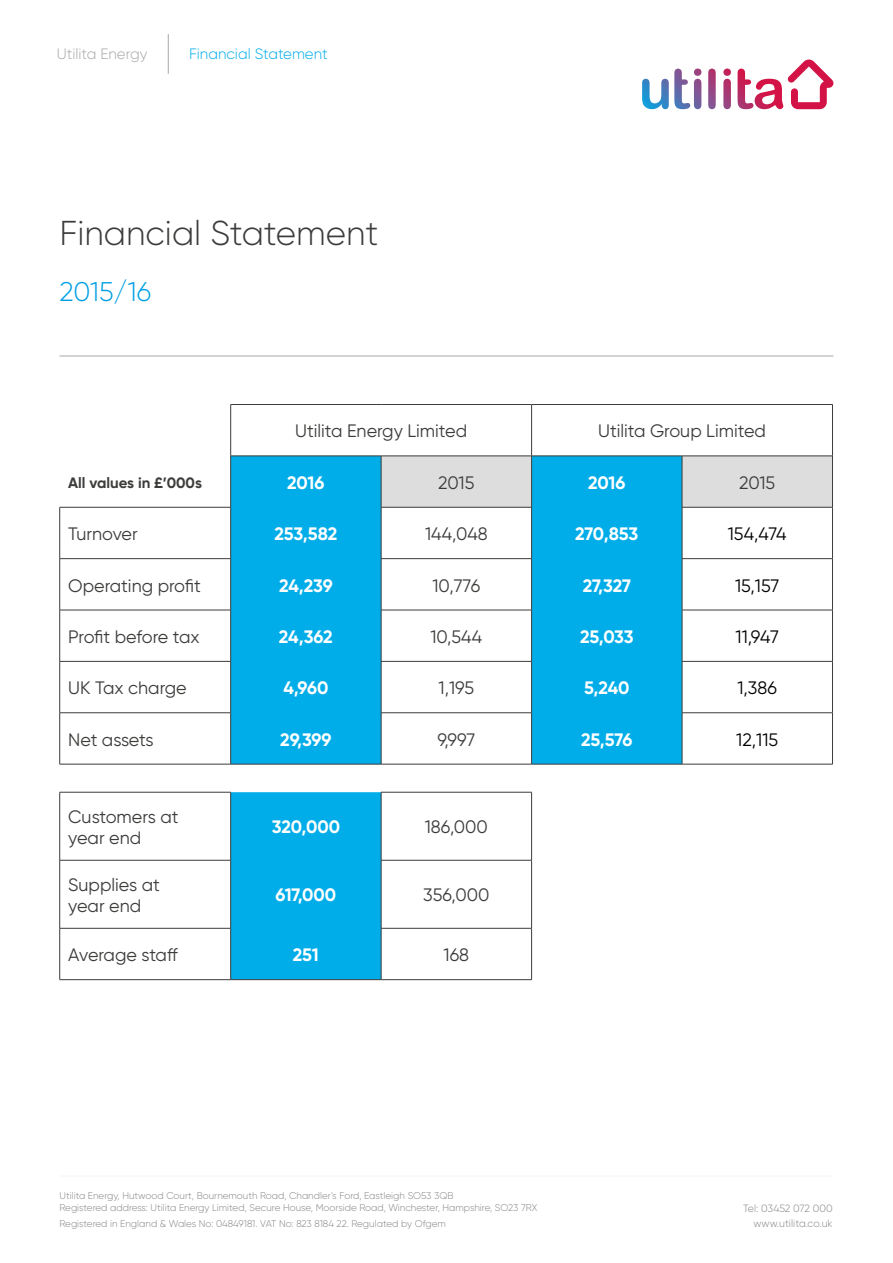
<style>
.page{position:relative;width:893px;height:1263px;background:#fff}
.page>*{position:absolute;margin:0;border:0;box-sizing:border-box;transform-origin:0 0}
.t1{font:300 34.5px "Gilroy";color:#3c3c3b}
.t2{font:300 27px "Gilroy";letter-spacing:-.005em;color:#009fe3}
.t3{font:18px/21.6px "Gilroy";color:#3c3c3b}
.t4{font:700 18px "Gilroy";letter-spacing:-.01em;color:#fff}
.t5{font:18px "Gilroy";color:#000}
.t6{font:18px "Gilroy";letter-spacing:-.02em;color:#3c3c3b}
.t7{font:300 15px "Gilroy";color:#00ade9}
.t8{font:700 15px "Gilroy";color:#3c3c3b}
.t9{font:300 15px "Gilroy";color:#a8a8a7}
.t10{font:300 10.5px/15px "Gilroy";color:#878787;text-align:right}
.t11{font:300 9.75px/12px "Gilroy";color:#878787}
</style>
<div class="page">
<svg style="left:674px;top:60px;width:159px;height:49px"></svg>
<hr style="left:168px;top:34px;width:1px;height:40px;background:#a8a8a7">
<hr style="left:60px;top:356px;width:773px;height:1px;background:#a8a8a7">
<svg style="left:231px;top:457px;width:451px;height:307px;fill:#00ade9"></svg>
<svg style="left:382px;top:457px;width:450px;height:50px;background:#92cce0"></svg>
<hr style="left:531px;top:405px;width:1px;height:51px;background:#3c3c3b">
<hr style="left:832px;top:456px;width:1px;height:51px;background:#3c3c3b">
<hr style="left:60px;top:507px;width:171px;height:1px;background:#3c3c3b">
<hr style="left:59px;top:507px;width:1px;height:51px;background:#3c3c3b">
<hr style="left:381px;top:507px;width:151px;height:1px;background:#3c3c3b">
<hr style="left:682px;top:507px;width:151px;height:1px;background:#3c3c3b">
<hr style="left:832px;top:507px;width:1px;height:51px;background:#3c3c3b">
<hr style="left:60px;top:558px;width:171px;height:1px;background:#3c3c3b">
<hr style="left:59px;top:559px;width:1px;height:51px;background:#3c3c3b">
<hr style="left:381px;top:558px;width:151px;height:1px;background:#3c3c3b">
<hr style="left:682px;top:558px;width:151px;height:1px;background:#3c3c3b">
<hr style="left:832px;top:559px;width:1px;height:51px;background:#3c3c3b">
<hr style="left:60px;top:610px;width:171px;height:1px;background:#3c3c3b">
<hr style="left:59px;top:610px;width:1px;height:51px;background:#3c3c3b">
<hr style="left:381px;top:610px;width:151px;height:1px;background:#3c3c3b">
<hr style="left:682px;top:610px;width:151px;height:1px;background:#3c3c3b">
<hr style="left:832px;top:610px;width:1px;height:51px;background:#3c3c3b">
<hr style="left:60px;top:661px;width:171px;height:1px;background:#3c3c3b">
<hr style="left:59px;top:661px;width:1px;height:51px;background:#3c3c3b">
<hr style="left:381px;top:661px;width:151px;height:1px;background:#3c3c3b">
<hr style="left:682px;top:661px;width:151px;height:1px;background:#3c3c3b">
<hr style="left:832px;top:661px;width:1px;height:51px;background:#3c3c3b">
<hr style="left:60px;top:712px;width:171px;height:1px;background:#3c3c3b">
<hr style="left:59px;top:713px;width:1px;height:51px;background:#3c3c3b">
<hr style="left:381px;top:712px;width:151px;height:1px;background:#3c3c3b">
<hr style="left:682px;top:712px;width:151px;height:1px;background:#3c3c3b">
<hr style="left:832px;top:713px;width:1px;height:51px;background:#3c3c3b">
<hr style="left:60px;top:764px;width:171px;height:1px;background:#3c3c3b">
<hr style="left:381px;top:764px;width:151px;height:1px;background:#3c3c3b">
<hr style="left:682px;top:764px;width:151px;height:1px;background:#3c3c3b">
<hr style="left:230px;top:404px;width:151px;height:1px;background:#3c3c3b">
<hr style="left:230px;top:405px;width:1px;height:51px;background:#3c3c3b">
<hr style="left:381px;top:404px;width:151px;height:1px;background:#3c3c3b">
<hr style="left:532px;top:404px;width:150px;height:1px;background:#3c3c3b">
<hr style="left:682px;top:404px;width:151px;height:1px;background:#3c3c3b">
<hr style="left:832px;top:405px;width:1px;height:51px;background:#3c3c3b">
<hr style="left:381px;top:456px;width:151px;height:1px;background:#3c3c3b">
<hr style="left:682px;top:456px;width:151px;height:1px;background:#3c3c3b">
<hr style="left:230px;top:456px;width:151px;height:1px;background:#3c3c3b">
<hr style="left:230px;top:456px;width:1px;height:51px;background:#3c3c3b">
<hr style="left:381px;top:456px;width:1px;height:51px;background:#3c3c3b">
<hr style="left:230px;top:507px;width:1px;height:51px;background:#3c3c3b">
<hr style="left:381px;top:507px;width:1px;height:51px;background:#3c3c3b">
<hr style="left:230px;top:559px;width:1px;height:51px;background:#3c3c3b">
<hr style="left:381px;top:559px;width:1px;height:51px;background:#3c3c3b">
<hr style="left:230px;top:610px;width:1px;height:51px;background:#3c3c3b">
<hr style="left:381px;top:610px;width:1px;height:51px;background:#3c3c3b">
<hr style="left:230px;top:661px;width:1px;height:51px;background:#3c3c3b">
<hr style="left:381px;top:661px;width:1px;height:51px;background:#3c3c3b">
<hr style="left:230px;top:713px;width:1px;height:51px;background:#3c3c3b">
<hr style="left:381px;top:713px;width:1px;height:51px;background:#3c3c3b">
<hr style="left:231px;top:764px;width:150px;height:1px;background:#3c3c3b">
<hr style="left:532px;top:456px;width:150px;height:1px;background:#3c3c3b">
<hr style="left:531px;top:456px;width:1px;height:51px;background:#3c3c3b">
<hr style="left:682px;top:456px;width:1px;height:51px;background:#3c3c3b">
<hr style="left:531px;top:507px;width:1px;height:51px;background:#3c3c3b">
<hr style="left:682px;top:507px;width:1px;height:51px;background:#3c3c3b">
<hr style="left:531px;top:559px;width:1px;height:51px;background:#3c3c3b">
<hr style="left:682px;top:559px;width:1px;height:51px;background:#3c3c3b">
<hr style="left:531px;top:610px;width:1px;height:51px;background:#3c3c3b">
<hr style="left:682px;top:610px;width:1px;height:51px;background:#3c3c3b">
<hr style="left:531px;top:661px;width:1px;height:51px;background:#3c3c3b">
<hr style="left:682px;top:661px;width:1px;height:51px;background:#3c3c3b">
<hr style="left:531px;top:713px;width:1px;height:51px;background:#3c3c3b">
<hr style="left:682px;top:713px;width:1px;height:51px;background:#3c3c3b">
<hr style="left:532px;top:764px;width:150px;height:1px;background:#3c3c3b">
<hr style="left:60px;top:1175px;width:773px;height:1px;background:#f6f6f6">
<div style="left:231px;top:792px;width:150px;height:187px;background:#00ade9"></div>
<hr style="left:60px;top:792px;width:171px;height:1px;background:#3c3c3b">
<hr style="left:59px;top:792px;width:1px;height:68px;background:#3c3c3b">
<hr style="left:381px;top:792px;width:151px;height:1px;background:#3c3c3b">
<hr style="left:60px;top:860px;width:171px;height:1px;background:#3c3c3b">
<hr style="left:59px;top:860px;width:1px;height:68px;background:#3c3c3b">
<hr style="left:381px;top:860px;width:151px;height:1px;background:#3c3c3b">
<hr style="left:60px;top:928px;width:171px;height:1px;background:#3c3c3b">
<hr style="left:59px;top:928px;width:1px;height:51px;background:#3c3c3b">
<hr style="left:381px;top:928px;width:151px;height:1px;background:#3c3c3b">
<hr style="left:60px;top:979px;width:171px;height:1px;background:#3c3c3b">
<hr style="left:381px;top:979px;width:151px;height:1px;background:#3c3c3b">
<hr style="left:230px;top:792px;width:1px;height:68px;background:#3c3c3b">
<hr style="left:381px;top:792px;width:1px;height:68px;background:#3c3c3b">
<hr style="left:230px;top:860px;width:1px;height:68px;background:#3c3c3b">
<hr style="left:381px;top:860px;width:1px;height:68px;background:#3c3c3b">
<hr style="left:230px;top:928px;width:1px;height:51px;background:#3c3c3b">
<hr style="left:381px;top:928px;width:1px;height:51px;background:#3c3c3b">
<hr style="left:231px;top:979px;width:150px;height:1px;background:#3c3c3b">
<hr style="left:531px;top:792px;width:1px;height:68px;background:#3c3c3b">
<hr style="left:531px;top:860px;width:1px;height:68px;background:#3c3c3b">
<hr style="left:531px;top:928px;width:1px;height:51px;background:#3c3c3b">
<h3 class="t9" style="left:57px;top:45px;width:92px">Utilita Energy</h3>
<h3 class="t7" style="left:189px;top:45px;width:140px">Financial Statement</h3>
<h1 class="t1" style="left:60px;top:212px;width:321px">Financial Statement</h1>
<h2 class="t2" style="left:60px;top:275px;width:93px">2015/16</h2>
<h3 class="t3" style="left:295px;top:420px;width:173px">Utilita Energy Limited</h3>
<h3 class="t3" style="left:598px;top:420px;width:169px">Utilita Group Limited</h3>
<h3 class="t8" style="left:68px;top:473px;width:135px">All values in £’000s</h3>
<h3 class="t4" style="left:287px;top:471px;width:39px">2016</h3>
<h3 class="t3" style="left:438px;top:471px;width:38px">2015</h3>
<h3 class="t4" style="left:588px;top:471px;width:39px">2016</h3>
<h3 class="t3" style="left:739px;top:471px;width:38px">2015</h3>
<h3 class="t3" style="left:68px;top:523px;width:71px">Turnover</h3>
<h3 class="t4" style="left:274px;top:523px;width:64px">253,582</h3>
<h3 class="t3" style="left:425px;top:523px;width:64px">144,048</h3>
<h3 class="t4" style="left:575px;top:523px;width:65px">270,853</h3>
<h3 class="t5" style="left:728px;top:523px;width:60px">154,474</h3>
<h3 class="t3" style="left:68px;top:574px;width:134px">Operating profit</h3>
<h3 class="t4" style="left:279px;top:574px;width:55px">24,239</h3>
<h3 class="t3" style="left:432px;top:574px;width:49px">10,776</h3>
<h3 class="t4" style="left:583px;top:574px;width:50px">27,327</h3>
<h3 class="t5" style="left:735px;top:574px;width:46px">15,157</h3>
<h3 class="t3" style="left:68px;top:626px;width:133px">Profit before tax</h3>
<h3 class="t4" style="left:279px;top:625px;width:55px">24,362</h3>
<h3 class="t3" style="left:430px;top:626px;width:54px">10,544</h3>
<h3 class="t4" style="left:580px;top:625px;width:55px">25,033</h3>
<h3 class="t5" style="left:736px;top:626px;width:45px">11,947</h3>
<h3 class="t3" style="left:68px;top:677px;width:120px">UK Tax charge</h3>
<h3 class="t4" style="left:283px;top:677px;width:47px">4,960</h3>
<h3 class="t3" style="left:439px;top:677px;width:37px">1,195</h3>
<h3 class="t4" style="left:584px;top:677px;width:47px">5,240</h3>
<h3 class="t5" style="left:737px;top:677px;width:41px">1,386</h3>
<h3 class="t3" style="left:68px;top:728px;width:87px">Net assets</h3>
<h3 class="t4" style="left:280px;top:728px;width:53px">29,399</h3>
<h3 class="t3" style="left:437px;top:728px;width:39px">9,997</h3>
<h3 class="t4" style="left:581px;top:728px;width:53px">25,576</h3>
<h3 class="t5" style="left:736px;top:728px;width:43px">12,115</h3>
<h3 class="t3" style="left:68px;top:805px;width:112px">Customers at year end</h3>
<h3 class="t4" style="left:272px;top:816px;width:70px">320,000</h3>
<h3 class="t3" style="left:425px;top:816px;width:65px">186,000</h3>
<h3 class="t3" style="left:68px;top:873px;width:93px">Supplies at year end</h3>
<h3 class="t4" style="left:276px;top:884px;width:62px">617,000</h3>
<h3 class="t3" style="left:423px;top:884px;width:68px">356,000</h3>
<h3 class="t6" style="left:68px;top:944px;width:111px">Average staff</h3>
<h3 class="t4" style="left:293px;top:944px;width:27px">251</h3>
<h3 class="t3" style="left:444px;top:944px;width:27px">168</h3>
<p class="t11" style="left:60px;top:1189px;width:479px">Utilita Energy, Hutwood Court, Bournemouth Road, Chandler's Ford, Eastleigh SO53 3QB<br>Registered address: Utilita Energy Limited, Secure House, Moorside Road, Winchester, Hampshire, SO23 7RX</p>
<p class="t11" style="left:60px;top:1217px;width:388px">Registered in England &amp; Wales No: 04849181. VAT No: 823 8184 22. Regulated by Ofgem</p>
<p class="t10" style="left:743px;top:1200px;width:91px">Tel: 03452 072 000 www.utilita.co.uk</p>
</div>
